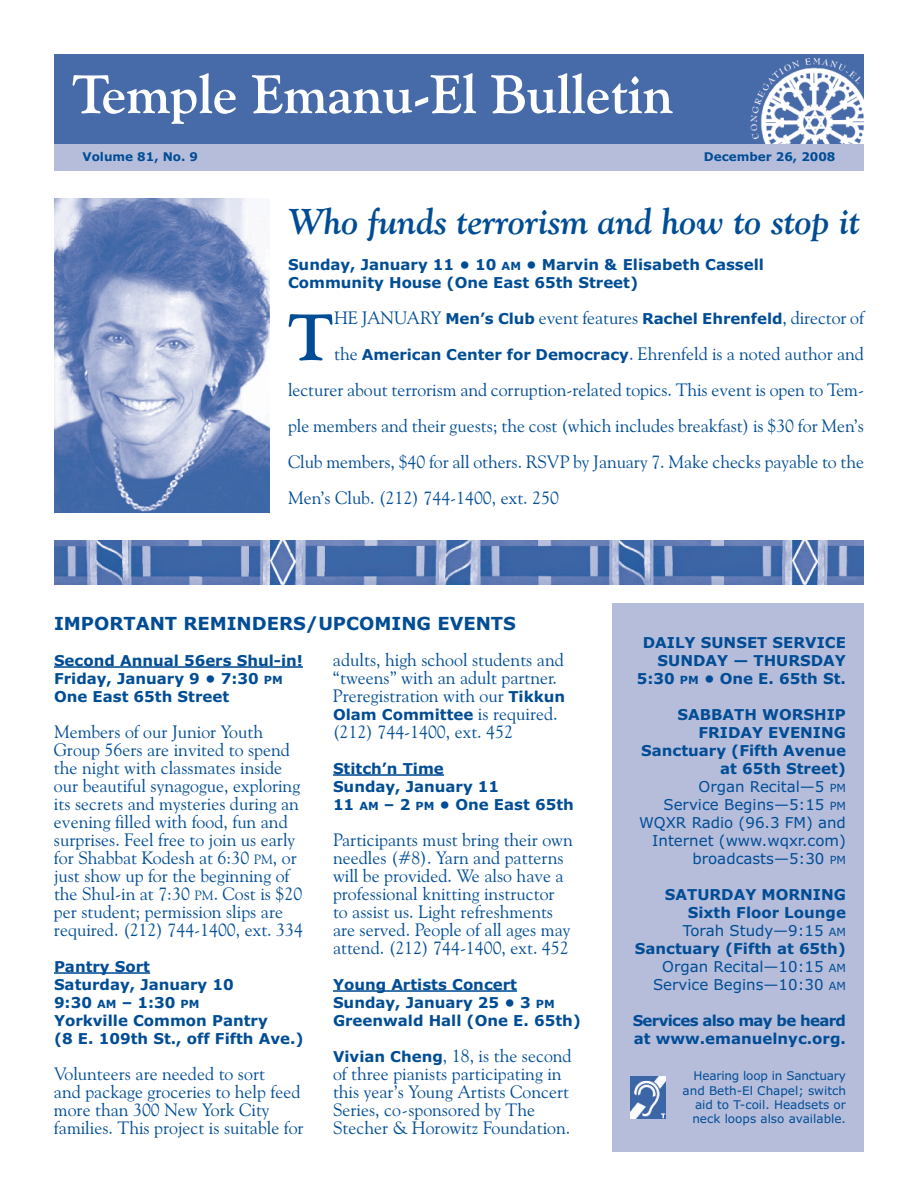
<style>
.page{position:relative;width:918px;height:1188px;background:#fff}
.page>*{position:absolute;margin:0;border:0;box-sizing:border-box;transform-origin:0 0}
.t1{font:700 65.25px "Goudy Old Style BT";color:#014d95}
.t2{font:700 54px "Goudy Old Style BT";color:#fff}
.t3{font:italic 700 36px "Goudy Old Style BT";color:#014d95}
.t4{font:18px/18px "Goudy Old Style BT";color:#014d95}
.t5{font:700 18px "Verdana";color:#014d95}
.t6{font:700 15px/18px "Verdana";color:#014d95}
.t7{font:15px/18px "Verdana";color:#014d95;text-align:right}
.t8{font:700 15px/18px "Verdana";letter-spacing:-.045em;color:#014d95}
.t9{font:12px/14.4px "Verdana";color:#014d95;text-align:right}
.t10{font:700 12px "Verdana";color:#014d95}
.s1{font-size:11.25px}
.s2{font-family:"Verdana";font-weight:700;font-size:15px}
.s3{font-size:13.5px}
.s4{font-family:"Goudy Old Style BT";font-weight:400;font-size:18px}
.s5{font-weight:700}
.s6{font-weight:400}
.s7{font-weight:400;font-size:11.25px}
</style>
<div class="page">
<div style="left:612px;top:603px;width:252px;height:549px;background:#b5bddb"></div>
<div style="left:54px;top:54px;width:810px;height:90px;background:#476aa9"></div>
<div style="left:54px;top:144px;width:810px;height:27px;background:#b5bddb"></div>
<img style="left:54px;top:540px;width:810px;height:45px">
<img style="left:54px;top:198px;width:216px;height:315px">
<hr style="left:54px;top:666px;width:249px;height:2px;background:#014d95">
<hr style="left:54px;top:972px;width:96px;height:2px;background:#014d95">
<hr style="left:333px;top:774px;width:111px;height:2px;background:#014d95">
<hr style="left:333px;top:990px;width:184px;height:2px;background:#014d95">
<img style="left:630px;top:1076px;width:36px;height:43px">
<img style="left:750px;top:58px;width:114px;height:86px">
<h2 class="t2" style="left:72px;top:63px;width:602px">Temple Emanu-El Bulletin</h2>
<p class="t10" style="left:82px;top:150px;width:117px">Volume 81, No. 9</p>
<p class="t10" style="left:704px;top:150px;width:133px">December 26, 2008</p>
<h3 class="t3" style="left:288px;top:201px;width:573px">Who funds terrorism and how to stop it</h3>
<p class="t6" style="left:288px;top:256px;width:478px">Sunday, January 11 • 10 <span class="s1">AM</span> • Marvin &amp; Elisabeth Cassell<br>Community House (One East 65th Street)</p>
<h1 class="t1" style="left:288px;top:299px;width:47px">T</h1>
<p class="t4" style="left:334px;top:309px;width:531px">HE JANUARY <span class="s2">Men’s Club</span> event features <span class="s2">Rachel Ehrenfeld</span>, director of</p>
<p class="t4" style="left:334px;top:345px;width:531px">the <span class="s2">American Center for Democracy</span>. Ehrenfeld is a noted author and</p>
<p class="t4" style="left:288px;top:381px;width:578px">lecturer about terrorism and corruption-related topics. This event is open to Tem-</p>
<p class="t4" style="left:288px;top:417px;width:578px">ple members and their guests; the cost (which includes breakfast) is $30 for Men’s</p>
<p class="t4" style="left:288px;top:453px;width:577px">Club members, $40 for all others. RSVP by January 7. Make checks payable to the</p>
<p class="t4" style="left:288px;top:489px;width:272px">Men’s Club. (212) 744-1400, ext. 250</p>
<p class="t5" style="left:54px;top:613px;width:464px">IMPORTANT REMINDERS/UPCOMING EVENTS</p>
<p class="t6" style="left:54px;top:652px;width:250px">Second Annual 56ers Shul-in!<br>Friday, January 9 • 7:30 <span class="s1">PM<br></span>One East 65th Street</p>
<p class="t4" style="left:54px;top:723px;width:250px">Members of our Junior Youth Group 56ers are invited to spend the night with classmates inside our beautiful synagogue, exploring its secrets and mysteries during an evening filled with food, fun and surprises. Feel free to join us early for Shabbat Kodesh at 6:30 <span class="s3">PM</span>, or just show up for the beginning of the Shul-in at 7:30 <span class="s3">PM</span>. Cost is $20 per student; permission slips are required. (212) 744-1400, ext. 334</p>
<p class="t6" style="left:54px;top:958px;width:251px">Pantry Sort<br>Saturday, January 10<br>9:30 <span class="s1">AM</span> – 1:30 <span class="s1">PM<br></span>Yorkville Common Pantry<br>(8 E. 109th St., off Fifth Ave.)</p>
<p class="t4" style="left:54px;top:1065px;width:251px">Volunteers are needed to sort<br>and package groceries to help feed more than 300 New York City families. This project is suitable for</p>
<p class="t4" style="left:333px;top:651px;width:234px">adults, high school students and “tweens” with an adult partner.<br>Preregistration with our <span class="s2">Tikkun</span></p>
<p class="t6" style="left:333px;top:706px;width:226px">Olam Committee <span class="s4">is required.</span></p>
<p class="t4" style="left:333px;top:723px;width:181px">(212) 744-1400, ext. 452</p>
<p class="t6" style="left:333px;top:760px;width:242px">Stitch’n Time<br>Sunday, January 11<br>11 <span class="s1">AM</span> – 2 <span class="s1">PM</span> • One East 65th</p>
<p class="t4" style="left:333px;top:831px;width:241px">Participants must bring their own needles (#8). Yarn and patterns will be provided. We also have a professional knitting instructor to assist us. Light refreshments are served. People of all ages may attend. (212) 744-1400, ext. 452</p>
<p class="t6" style="left:333px;top:976px;width:250px">Young Artists Concert<br>Sunday, January 25 • 3 <span class="s1">PM<br></span>Greenwald Hall (One E. 65th)</p>
<p class="t4" style="left:333px;top:1047px;width:240px"><span class="s2">Vivian Cheng</span>, 18, is the second of three pianists participating in this year’s Young Artists Concert<br>Series, co-sponsored by The<br>Stecher &amp; Horowitz Foundation.</p>
<p class="t6" style="left:637px;top:634px;width:211px;text-align:right">DAILY SUNSET SERVICE<br>SUNDAY — THURSDAY<br>5:30 <span class="s1">PM</span> • One E. 65th St.</p>
<p class="t7" style="left:639px;top:706px;width:208px"><span class="s5">SABBATH WORSHIP<br>FRIDAY EVENING<br>Sanctuary (Fifth Avenue at 65th Street)<br></span>Organ Recital—5 <span class="s1">PM<br></span>Service Begins—5:15 <span class="s1">PM<br></span>WQXR Radio (96.3 FM) and<br>Internet (www.wqxr.com) broadcasts—5:30 <span class="s1">PM</span></p>
<p class="t6" style="left:635px;top:886px;width:213px;text-align:right">SATURDAY MORNING<br>Sixth Floor Lounge<br><span class="s6">Torah Study—9:15</span> <span class="s7">AM<br></span>Sanctuary (Fifth at 65th)<br><span class="s6">Organ Recital—10:15</span> <span class="s7">AM<br></span><span class="s6">Service Begins—10:30</span> <span class="s7">AM</span></p>
<p class="t8" style="left:633px;top:1012px;width:215px">Services also may be heard at www.emanuelnyc.org.</p>
<p class="t9" style="left:683px;top:1069px;width:165px">Hearing loop in Sanctuary and Beth-El Chapel; switch aid to T-coil. Headsets or neck loops also available.</p>
</div>
